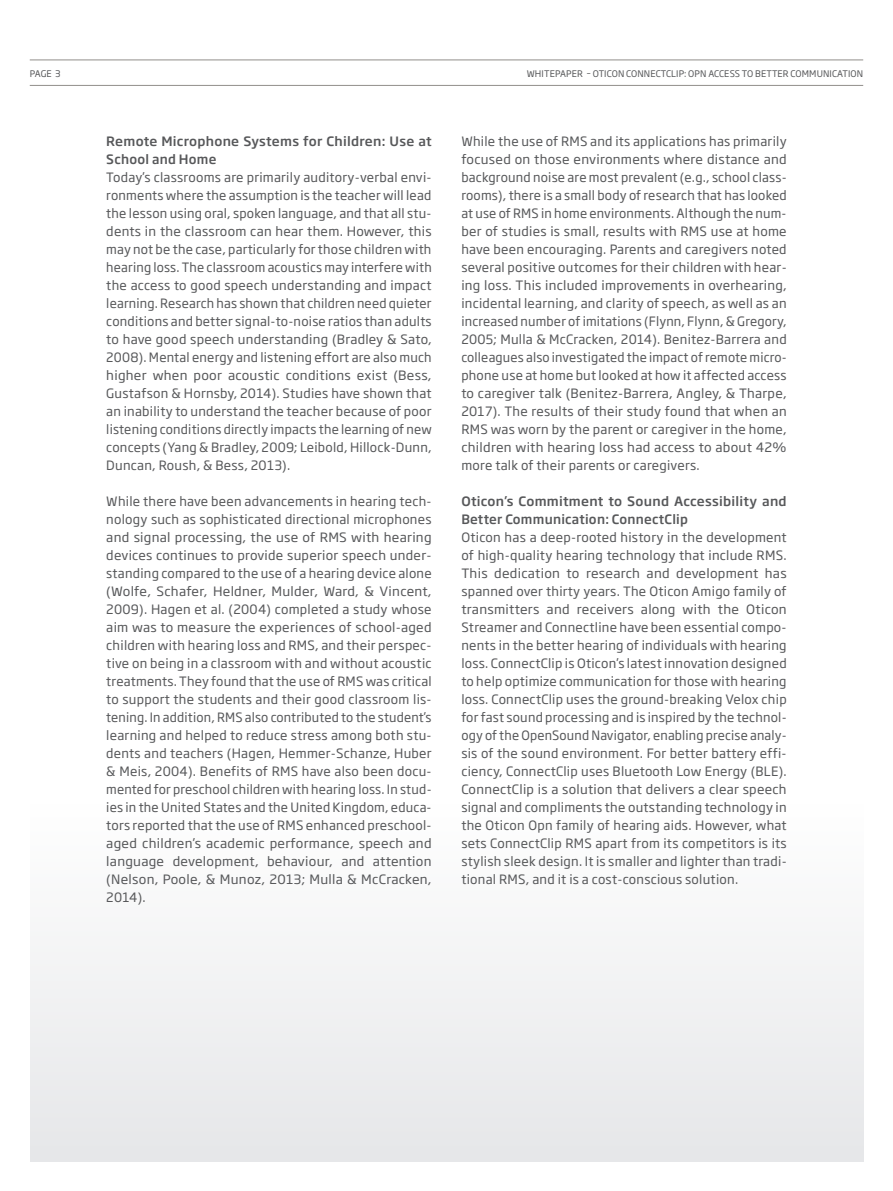
<style>
.page{position:relative;width:893px;height:1191px;background:#fff}
.page>*{position:absolute;margin:0;border:0;box-sizing:border-box;transform-origin:0 0}
.t1{font:12.75px/18px "Soho Gothic Pro";letter-spacing:.02em;color:#57585a;text-align:justify}
.t2{font:500 12.75px/18px "Soho Gothic Pro";letter-spacing:.02em;color:#57585a}
.t3{font:9px "Soho Gothic Pro";letter-spacing:.015em;color:#57585a}
</style>
<div class="page">
<div style="left:30px;top:804px;width:833px;height:357px;background:#f2f2f3"></div>
<hr style="left:30px;top:85px;width:833px;height:1px;background:#928e8b">
<hr style="left:30px;top:60px;width:833px;height:1px;background:#928e8b">
<p class="t3" style="left:30px;top:66px;width:32px">PAGE 3</p>
<p class="t3" style="left:527px;top:66px;width:338px">WHITEPAPER – OTICON CONNECTCLIP: OPN ACCESS TO BETTER COMMUNICATION</p>
<p class="t2" style="left:106px;top:132px;width:327px">Remote Microphone Systems for Children: Use at<br>School and Home</p>
<p class="t1" style="left:106px;top:168px;width:327px">Today’s classrooms are primarily auditory-verbal envi&shy;ronments where the assumption is the teacher will lead the lesson using oral, spoken language, and that all stu&shy;dents in the classroom can hear them. However, this may not be the case, particularly for those children with hearing loss. The classroom acoustics may interfere with the access to good speech understanding and impact learning. Research has shown that children need quieter conditions and better signal-to-noise ratios than adults to have good speech understanding (Bradley &amp; Sato, 2008). Mental energy and listening effort are also much higher when poor acoustic conditions exist (Bess, Gustafson &amp; Hornsby, 2014). Studies have shown that an inability to understand the teacher because of poor listening conditions directly impacts the learning of new concepts (Yang &amp; Bradley, 2009; Leibold, Hillock-Dunn, Duncan, Roush, &amp; Bess, 2013).</p>
<p class="t1" style="left:106px;top:492px;width:327px">While there have been advancements in hearing tech&shy;nology such as sophisticated directional microphones and signal processing, the use of RMS with hearing devices continues to provide superior speech under&shy;standing compared to the use of a hearing device alone (Wolfe, Schafer, Heldner, Mulder, Ward, &amp; Vincent, 2009). Hagen et al. (2004) completed a study whose aim was to measure the experiences of school-aged children with hearing loss and RMS, and their perspec&shy;tive on being in a classroom with and without acoustic treatments. They found that the use of RMS was critical to support the students and their good classroom lis&shy;tening. In addition, RMS also contributed to the student’s learning and helped to reduce stress among both stu&shy;dents and teachers (Hagen, Hemmer-Schanze, Huber &amp; Meis, 2004). Benefits of RMS have also been docu&shy;mented for preschool children with hearing loss. In stud&shy;ies in the United States and the United Kingdom, educa&shy;tors reported that the use of RMS enhanced preschool&shy;aged children’s academic performance, speech and language development, behaviour, and attention (Nelson, Poole, &amp; Munoz, 2013; Mulla &amp; McCracken, 2014).</p>
<p class="t1" style="left:461px;top:132px;width:327px">While the use of RMS and its applications has primarily focused on those environments where distance and background noise are most prevalent (e.g., school class&shy;rooms), there is a small body of research that has looked at use of RMS in home environments. Although the num&shy;ber of studies is small, results with RMS use at home have been encouraging. Parents and caregivers noted several positive outcomes for their children with hear&shy;ing loss. This included improvements in overhearing, incidental learning, and clarity of speech, as well as an increased number of imitations (Flynn, Flynn, &amp; Gregory, 2005; Mulla &amp; McCracken, 2014). Benitez-Barrera and colleagues also investigated the impact of remote micro&shy;phone use at home but looked at how it affected access to caregiver talk (Benitez-Barrera, Angley, &amp; Tharpe, 2017). The results of their study found that when an RMS was worn by the parent or caregiver in the home, children with hearing loss had access to about 42% more talk of their parents or caregivers.</p>
<p class="t2" style="left:461px;top:492px;width:327px">Oticon’s Commitment to Sound Accessibility and<br>Better Communication: ConnectClip</p>
<p class="t1" style="left:461px;top:528px;width:327px">Oticon has a deep-rooted history in the development of high-quality hearing technology that include RMS.<br>This dedication to research and development has spanned over thirty years. The Oticon Amigo family of transmitters and receivers along with the Oticon Streamer and Connectline have been essential compo&shy;nents in the better hearing of individuals with hearing loss. ConnectClip is Oticon’s latest innovation designed to help optimize communication for those with hearing loss. ConnectClip uses the ground-breaking Velox chip for fast sound processing and is inspired by the technol&shy;ogy of the OpenSound Navigator, enabling precise analy&shy;sis of the sound environment. For better battery effi&shy;ciency, ConnectClip uses Bluetooth Low Energy (BLE).<br>ConnectClip is a solution that delivers a clear speech signal and compliments the outstanding technology in the Oticon Opn family of hearing aids. However, what sets ConnectClip RMS apart from its competitors is its stylish sleek design. It is smaller and lighter than tradi&shy;tional RMS, and it is a cost-conscious solution.</p>
</div>
